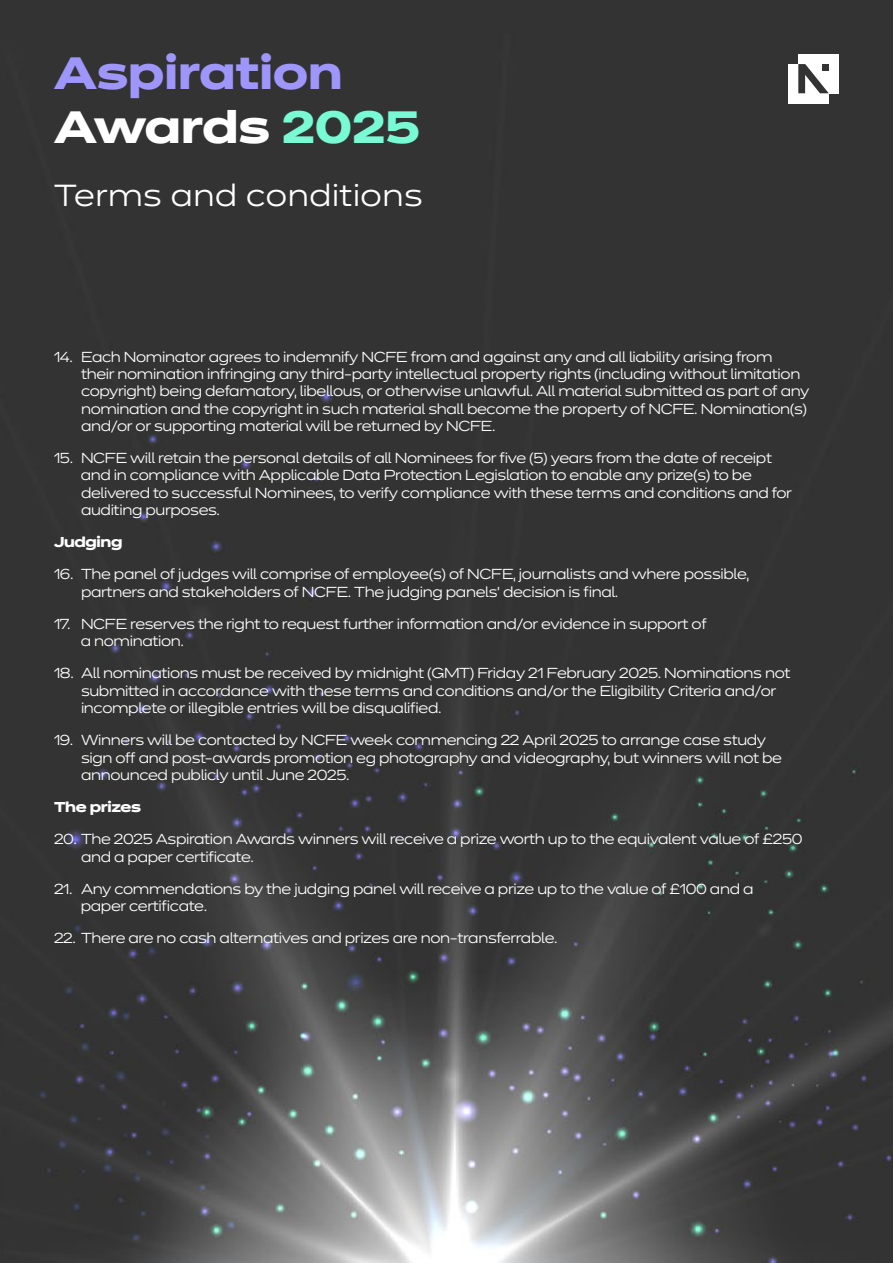
<style>
.page{position:relative;width:893px;height:1263px;background:#fff}
.page>*{position:absolute;margin:0;border:0;box-sizing:border-box;transform-origin:0 0}
.t1{font:700 45px/54px "Dinamit";color:#9e96fa}
.t2{font:300 30px "Dinamit";letter-spacing:.02em;color:#fff}
.t3{font:300 14.25px/17.2px "Dinamit";letter-spacing:-.025em;color:#fff}
.t4{font:700 14.25px "Dinamit";letter-spacing:-.025em;color:#fff}
.s1{color:#fff}
.s2{color:#78fad4}
</style>
<div class="page">
<img style="left:0;top:0;width:893px;height:1263px">
<div style="left:788px;top:64px;width:41px;height:39px;background:#fff"></div>
<div style="left:798px;top:54px;width:41px;height:39px;background:#fff"></div>
<svg style="left:798px;top:64px;width:31px;height:29px"></svg>
<div style="left:822px;top:64px;width:7px;height:7px;background:#333"></div>
<h1 class="t1" style="left:54px;top:41px;width:367px">Aspiration<br><span class="s1">Awards</span> <span class="s2">2025</span></h1>
<h2 class="t2" style="left:54px;top:171px;width:370px">Terms and conditions</h2>
<p class="t3" style="left:81px;top:347px;width:730px;text-indent:-27px">14. Each Nominator agrees to indemnify NCFE from and against any and all liability arising from their nomination infringing any third-party intellectual property rights (including without limitation copyright) being defamatory, libellous, or otherwise unlawful. All material submitted as part of any nomination and the copyright in such material shall become the property of NCFE. Nomination(s) and/or or supporting material will be returned by NCFE.</p>
<p class="t3" style="left:81px;top:448px;width:713px;text-indent:-27px">15. NCFE will retain the personal details of all Nominees for five (5) years from the date of receipt and in compliance with Applicable Data Protection Legislation to enable any prize(s) to be delivered to successful Nominees, to verify compliance with these terms and conditions and for auditing purposes.</p>
<p class="t4" style="left:54px;top:530px;width:70px">Judging</p>
<p class="t3" style="left:81px;top:564px;width:670px;text-indent:-27px">16. The panel of judges will comprise of employee(s) of NCFE, journalists and where possible, partners and stakeholders of NCFE. The judging panels’ decision is final.</p>
<p class="t3" style="left:81px;top:614px;width:627px;text-indent:-27px">17. NCFE reserves the right to request further information and/or evidence in support of a nomination.</p>
<p class="t3" style="left:81px;top:663px;width:711px;text-indent:-27px">18. All nominations must be received by midnight (GMT) Friday 21 February 2025. Nominations not submitted in accordance with these terms and conditions and/or the Eligibility Criteria and/or incomplete or illegible entries will be disqualified.</p>
<p class="t3" style="left:81px;top:730px;width:703px;text-indent:-27px">19. Winners will be contacted by NCFE week commencing 22 April 2025 to arrange case study sign off and post-awards promotion eg photography and videography, but winners will not be announced publicly until June 2025.</p>
<p class="t4" style="left:54px;top:795px;width:89px">The prizes</p>
<p class="t3" style="left:81px;top:829px;width:723px;text-indent:-27px">20. The 2025 Aspiration Awards winners will receive a prize worth up to the equivalent value of £250 and a paper certificate.</p>
<p class="t3" style="left:81px;top:878px;width:674px;text-indent:-27px">21. Any commendations by the judging panel will receive a prize up to the value of £100 and a paper certificate.</p>
<p class="t3" style="left:54px;top:928px;width:505px">22. There are no cash alternatives and prizes are non-transferrable.</p>
</div>
